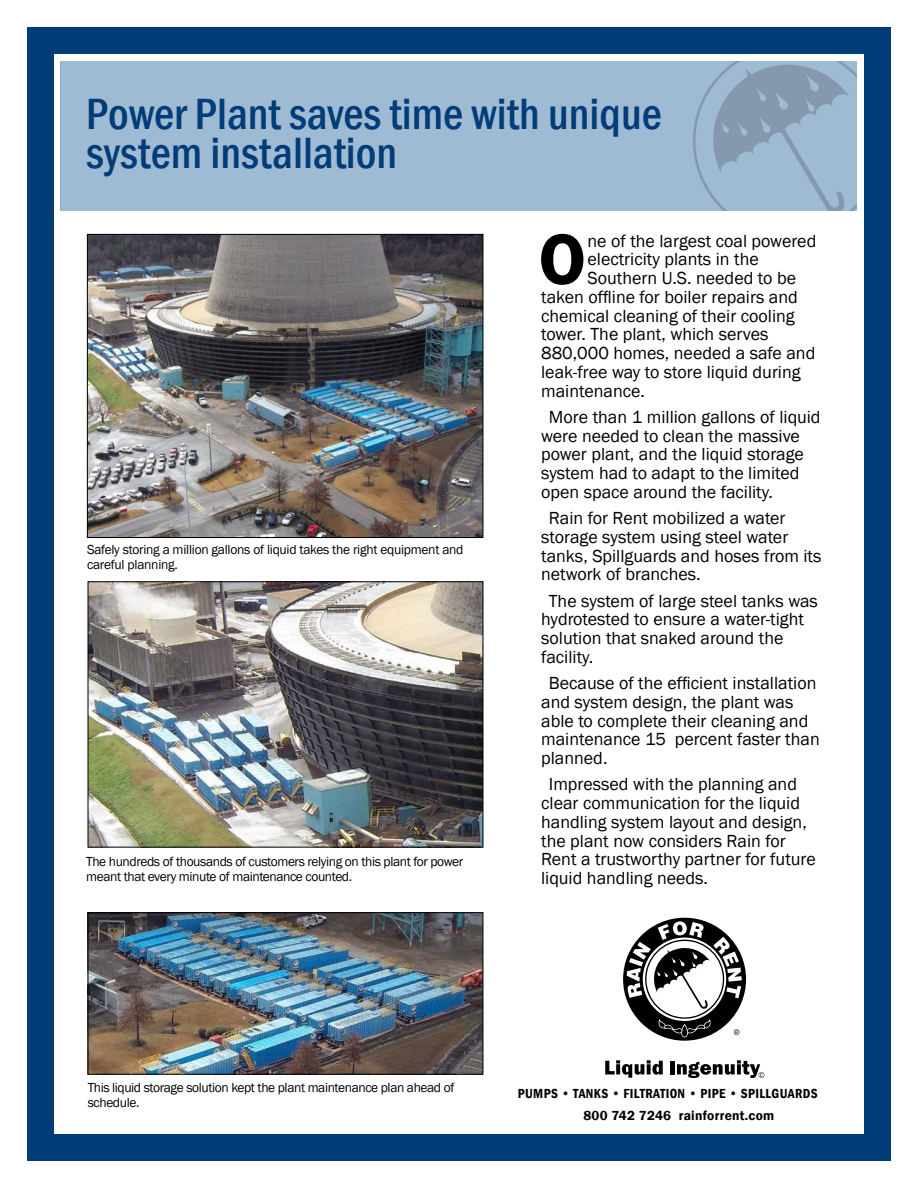
<style>
.page{position:relative;width:918px;height:1188px;background:#fff}
.page>*{position:absolute;margin:0;border:0;box-sizing:border-box;transform-origin:0 0}
.t1{font:600 74.25px "Franklin Gothic";color:#000}
.t2{font:500 condensed 45px/39px "Franklin Gothic";color:#003d78}
.t3{font:18px/18.8px "Franklin Gothic";color:#000}
.t4{font:13.5px/15px "Franklin Gothic";letter-spacing:-.03em;color:#000}
.t5{font:600 condensed 13.5px "Franklin Gothic";letter-spacing:.025em;color:#000}
.t6{font:600 13.5px "Franklin Gothic";letter-spacing:.02em;color:#000}
.t7{font:8.4px "Franklin Gothic";color:#000}
</style>
<div class="page">
<div style="left:27px;top:27px;width:864px;height:1134px;border:27px solid #003d78"></div>
<img style="left:400px;top:61px;width:456px;height:150px">
<img style="left:90px;top:583px;width:391px;height:262px">
<div style="left:88px;top:581px;width:395px;height:266px;border:1px solid #000"></div>
<img style="left:90px;top:914px;width:391px;height:159px">
<div style="left:88px;top:912px;width:395px;height:163px;border:1px solid #000"></div>
<img style="left:89px;top:236px;width:392px;height:300px">
<div style="left:87px;top:234px;width:396px;height:304px;border:1px solid #000"></div>
<svg style="left:623px;top:918px;width:123px;height:123px"></svg>
<svg style="left:605px;top:1060px;width:58px;height:18px"></svg>
<div style="left:670px;top:1061px;width:5px;height:13px;background:#000"></div>
<svg style="left:677px;top:1060px;width:87px;height:18px"></svg>
<h2 class="t2" style="left:86px;top:97px;width:577px">Power Plant saves time with unique system installation</h2>
<p class="t4" style="left:87px;top:543px;width:378px">Safely storing a million gallons of liquid takes the right equipment and careful planning.</p>
<p class="t4" style="left:86px;top:855px;width:378px">The hundreds of thousands of customers relying on this plant for power meant that every minute of maintenance counted.</p>
<h1 class="t1" style="left:539px;top:215px;width:49px">O</h1>
<p class="t3" style="left:587px;top:232px;width:230px">ne of the largest coal powered</p>
<p class="t3" style="left:587px;top:251px;width:173px">electricity plants in the</p>
<p class="t3" style="left:587px;top:270px;width:210px">Southern U.S. needed to be</p>
<p class="t3" style="left:541px;top:288px;width:258px">taken offline for boiler repairs and</p>
<p class="t3" style="left:541px;top:307px;width:255px">chemical cleaning of their cooling</p>
<p class="t3" style="left:541px;top:326px;width:229px">tower. The plant, which serves</p>
<p class="t3" style="left:541px;top:345px;width:276px">880,000 homes, needed a safe and</p>
<p class="t3" style="left:541px;top:363px;width:261px">leak-free way to store liquid during</p>
<p class="t3" style="left:541px;top:382px;width:105px">maintenance.</p>
<p class="t3" style="left:541px;top:408px;width:281px;text-indent:8px">More than 1 million gallons of liquid were needed to clean the massive power plant, and the liquid storage system had to adapt to the limited open space around the facility.</p>
<p class="t3" style="left:541px;top:510px;width:282px;text-indent:8px">Rain for Rent mobilized a water storage system using steel water tanks, Spillguards and hoses from its network of branches.</p>
<p class="t3" style="left:541px;top:592px;width:278px;text-indent:8px">The system of large steel tanks was hydrotested to ensure a water-tight solution that snaked around the facility.</p>
<p class="t3" style="left:541px;top:674px;width:280px;text-indent:8px">Because of the efficient installation and system design, the plant was able to complete their cleaning and maintenance 15 percent faster than planned.</p>
<p class="t3" style="left:541px;top:776px;width:276px;text-indent:8px">Impressed with the planning and clear communication for the liquid handling system layout and design, the plant now considers Rain for<br>Rent a trustworthy partner for future liquid handling needs.</p>
<p class="t4" style="left:88px;top:1081px;width:368px">This liquid storage solution kept the plant maintenance plan ahead of schedule.</p>
<p class="t7" style="left:733px;top:1029px;width:8px">®</p>
<p class="t5" style="left:518px;top:1084px;width:301px">PUMPS • TANKS • FILTRATION • PIPE • SPILLGUARDS</p>
<p class="t6" style="left:583px;top:1108px;width:193px">800 742 7246 rainforrent.com</p>
</div>
